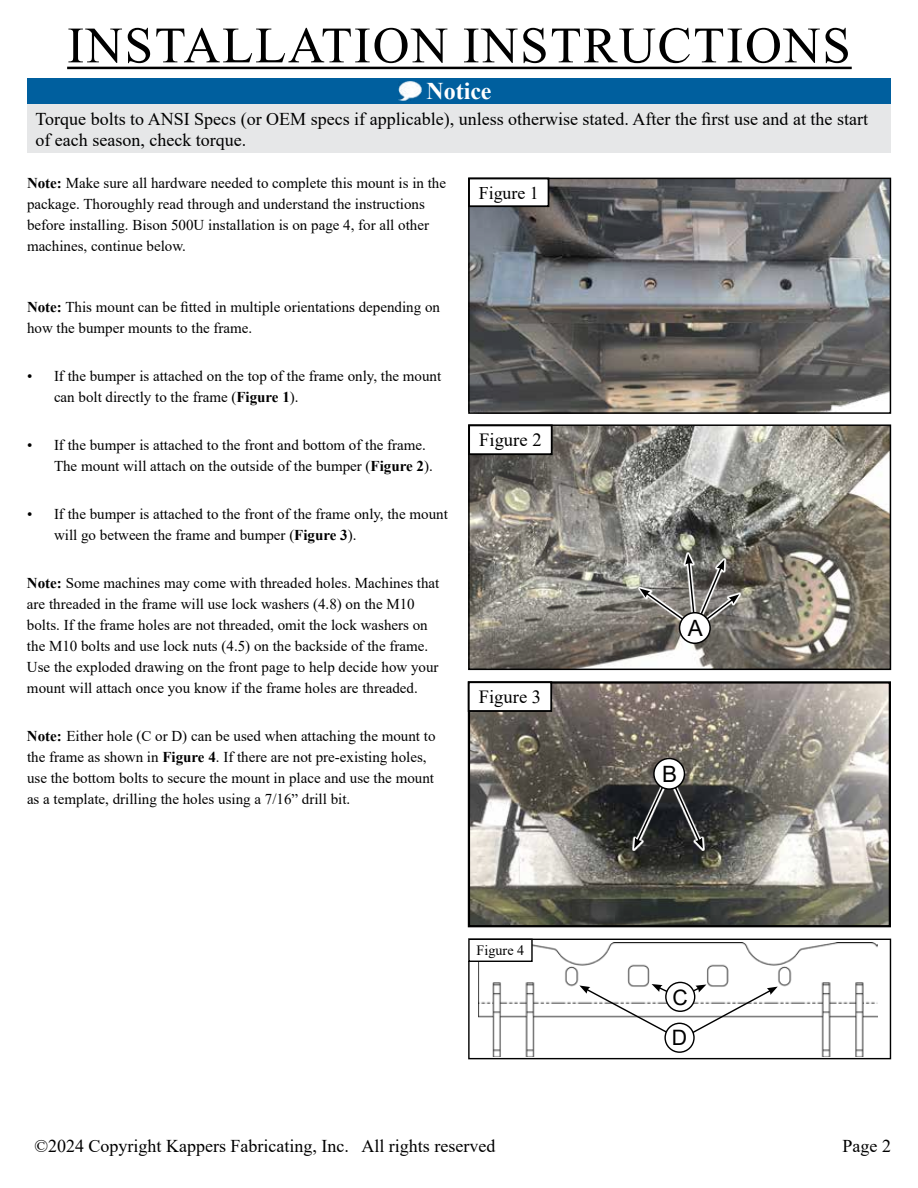
<style>
.page{position:relative;width:918px;height:1188px;background:#fff}
.page>*{position:absolute;margin:0;border:0;box-sizing:border-box;transform-origin:0 0}
.t1{font:51px "Times New Roman";letter-spacing:.035em;color:#000}
.t2{font:700 24px "Times New Roman";color:#fff}
.t3{font:22.5px "Arial";color:#000}
.t4{font:21.3px "Arial";color:#000}
.t5{font:18.6px "Times New Roman";color:#000}
.t6{font:18px/21px "Times New Roman";color:#000}
.t7{font:17.85px "Times New Roman";color:#000}
.t8{font:15px/21px "Times New Roman";color:#000}
.t9{font:14.1px "Times New Roman";color:#000}
.s1{font-weight:700}
</style>
<div class="page">
<hr style="left:67px;top:67px;width:785px;height:2px;background:#000">
<img style="left:470px;top:180px;width:419px;height:232px">
<div style="left:468px;top:178px;width:423px;height:236px;border:1px solid #000"></div>
<div style="left:469px;top:179px;width:80px;height:27px;background:#fff"></div>
<div style="left:468px;top:178px;width:81px;height:29px;border:2px solid #000"></div>
<img style="left:478px;top:943px;width:400px;height:114px">
<div style="left:468px;top:939px;width:423px;height:120px;border:1px solid #000"></div>
<svg style="left:579px;top:984px;width:199px;height:57px"></svg>
<div style="left:665px;top:1023px;width:29px;height:29px;background:#fff;border-radius:50%"></div>
<div style="left:664px;top:1023px;width:31px;height:30px;border:1px solid #000;border-radius:50%"></div>
<div style="left:666px;top:982px;width:29px;height:29px;background:#fff;border-radius:50%"></div>
<div style="left:665px;top:982px;width:30px;height:30px;border:1px solid #000;border-radius:50%"></div>
<div style="left:469px;top:939px;width:63px;height:22px;background:#fff"></div>
<div style="left:468px;top:939px;width:65px;height:23px;border:1px solid #000"></div>
<img style="left:470px;top:426px;width:419px;height:242px">
<div style="left:468px;top:424px;width:423px;height:246px;border:1px solid #000"></div>
<div style="left:469px;top:425px;width:83px;height:29px;background:#fff"></div>
<div style="left:468px;top:424px;width:85px;height:31px;border:2px solid #000"></div>
<svg style="left:684px;top:552px;width:14px;height:2px"></svg>
<svg style="left:739px;top:593px;width:2px;height:37px"></svg>
<svg style="left:639px;top:554px;width:100px;height:76px;background:#83817c"></svg>
<div style="left:680px;top:613px;width:30px;height:30px;background:#fff;border-radius:50%"></div>
<div style="left:679px;top:612px;width:32px;height:32px;border:2px solid #000;border-radius:50%"></div>
<img style="left:471px;top:684px;width:417px;height:240px">
<div style="left:468px;top:681px;width:423px;height:246px;border:2px solid #000"></div>
<div style="left:469px;top:682px;width:82px;height:29px;background:#fff"></div>
<div style="left:468px;top:681px;width:84px;height:31px;border:2px solid #000"></div>
<svg style="left:632px;top:771px;width:35px;height:79px"></svg>
<svg style="left:667px;top:771px;width:38px;height:79px"></svg>
<svg style="left:634px;top:771px;width:69px;height:78px;background:#3d3e3e"></svg>
<div style="left:654px;top:759px;width:30px;height:30px;background:#fff;border-radius:50%"></div>
<div style="left:653px;top:758px;width:32px;height:32px;border:2px solid #000;border-radius:50%"></div>
<div style="left:27px;top:104px;width:864px;height:49px;background:#e6e7e8"></div>
<div style="left:27px;top:78px;width:864px;height:26px;background:#005f9e"></div>
<img style="left:399px;top:81px;width:23px;height:20px">
<h1 class="t1" style="left:67px;top:9px;width:785px">INSTALLATION INSTRUCTIONS</h1>
<h2 class="t2" style="left:426px;top:74px;width:67px">Notice</h2>
<p class="t6" style="left:36px;top:108px;width:834px">Torque bolts to ANSI Specs (or OEM specs if applicable), unless otherwise stated. After the first use and at the start of each season, check torque.</p>
<p class="t8" style="left:27px;top:172px;width:421px"><span class="s1">Note:</span> Make sure all hardware needed to complete this mount is in the package. Thoroughly read through and understand the instructions before installing. Bison 500U installation is on page 4, for all other machines, continue below.</p>
<p class="t8" style="left:27px;top:296px;width:415px"><span class="s1">Note:</span> This mount can be fitted in multiple orientations depending on how the bumper mounts to the frame.</p>
<p class="t8" style="left:54px;top:365px;width:389px;text-indent:-27px">• If the bumper is attached on the top of the frame only, the mount can bolt directly to the frame (<span class="s1">Figure 1</span>).</p>
<p class="t8" style="left:54px;top:434px;width:380px;text-indent:-27px">• If the bumper is attached to the front and bottom of the frame.<br>The mount will attach on the outside of the bumper (<span class="s1">Figure 2</span>).</p>
<p class="t8" style="left:54px;top:503px;width:395px;text-indent:-27px">• If the bumper is attached to the front of the frame only, the mount will go between the frame and bumper (<span class="s1">Figure 3</span>).</p>
<p class="t8" style="left:27px;top:572px;width:414px"><span class="s1">Note:</span> Some machines may come with threaded holes. Machines that are threaded in the frame will use lock washers (4.8) on the M10 bolts. If the frame holes are not threaded, omit the lock washers on the M10 bolts and use lock nuts (4.5) on the backside of the frame.<br>Use the exploded drawing on the front page to help decide how your mount will attach once you know if the frame holes are threaded.</p>
<p class="t8" style="left:27px;top:725px;width:410px"><span class="s1">Note:</span> Either hole (C or D) can be used when attaching the mount to the frame as shown in <span class="s1">Figure 4</span>. If there are not pre-existing holes, use the bottom bolts to secure the mount in place and use the mount as a template, drilling the holes using a 7/16” drill bit.</p>
<p class="t7" style="left:479px;top:180px;width:62px">Figure 1</p>
<p class="t5" style="left:479px;top:427px;width:64px">Figure 2</p>
<p class="t5" style="left:479px;top:684px;width:64px">Figure 3</p>
<p class="t9" style="left:477px;top:941px;width:49px">Figure 4</p>
<h3 class="t3" style="left:688px;top:613px;width:17px">A</h3>
<h3 class="t3" style="left:662px;top:758px;width:17px">B</h3>
<h3 class="t4" style="left:673px;top:982px;width:17px">C</h3>
<h3 class="t4" style="left:672px;top:1023px;width:17px">D</h3>
<p class="t6" style="left:34px;top:1135px;width:463px">©2024 Copyright Kappers Fabricating, Inc. All rights reserved</p>
<p class="t6" style="left:843px;top:1135px;width:50px">Page 2</p>
</div>
